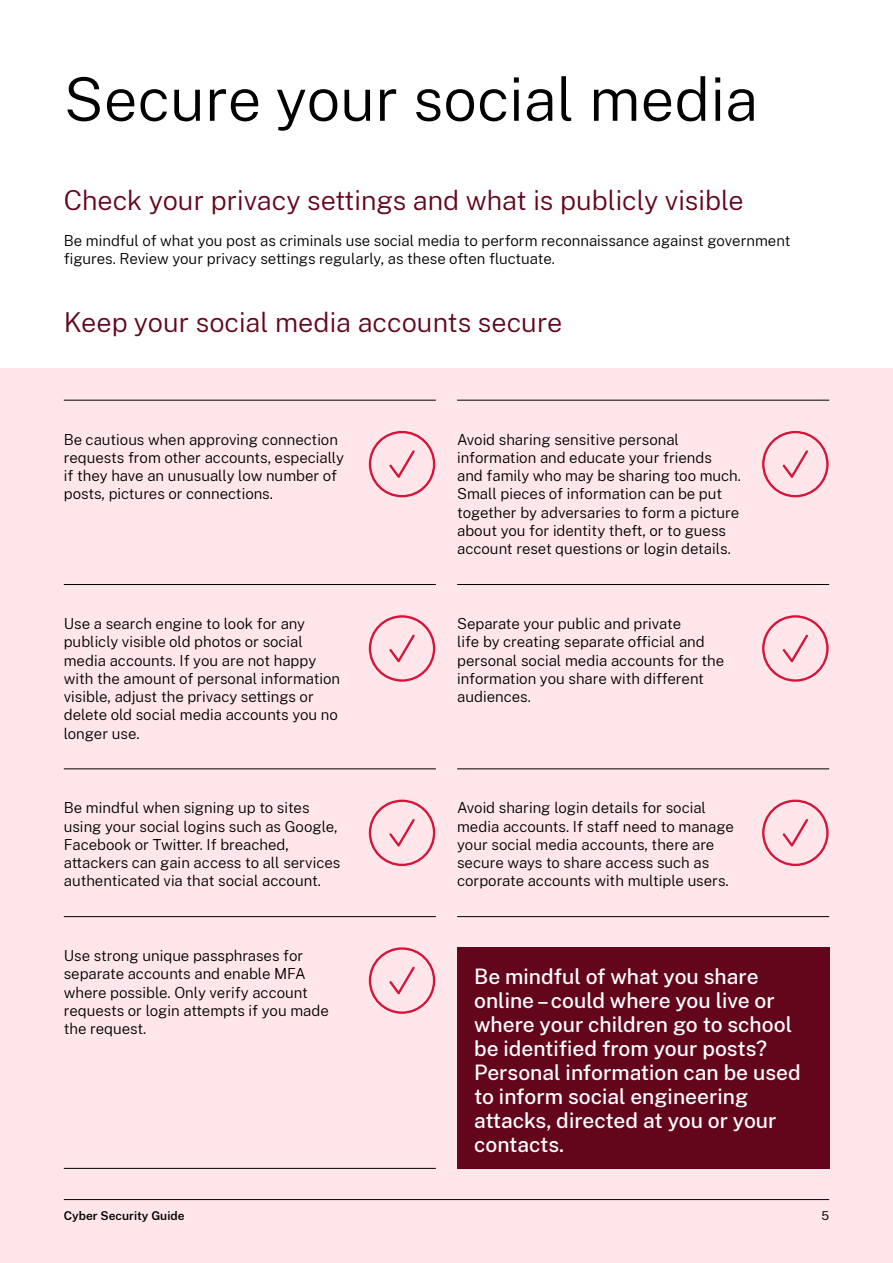
<style>
.page{position:relative;width:893px;height:1263px;background:#fff}
.page>*{position:absolute;margin:0;border:0;box-sizing:border-box;transform-origin:0 0}
.t1{font:300 60px "Public Sans";color:#000}
.t2{font:300 27px "Public Sans";color:#63061c}
.t3{font:500 21px/24px "Public Sans";color:#fff}
.t4{font:300 15px/18.3px "Public Sans";color:#000}
.t5{font:600 12px "Public Sans";color:#000}
.t6{font:12px "Public Sans";color:#000}
</style>
<div class="page">
<div style="left:0;top:369px;width:893px;height:894px;background:#ffe6ea"></div>
<svg style="left:368px;top:615px;width:68px;height:67px"></svg>
<svg style="left:762px;top:615px;width:67px;height:67px"></svg>
<hr style="left:64px;top:768px;width:372px;height:1px;background:#000">
<hr style="left:457px;top:768px;width:372px;height:1px;background:#000">
<hr style="left:64px;top:400px;width:372px;height:1px;background:#000">
<hr style="left:457px;top:400px;width:372px;height:1px;background:#000">
<svg style="left:368px;top:430px;width:68px;height:68px"></svg>
<svg style="left:762px;top:430px;width:67px;height:68px"></svg>
<hr style="left:64px;top:584px;width:372px;height:1px;background:#000">
<hr style="left:457px;top:584px;width:372px;height:1px;background:#000">
<svg style="left:368px;top:799px;width:68px;height:67px"></svg>
<svg style="left:762px;top:799px;width:67px;height:68px"></svg>
<hr style="left:64px;top:916px;width:372px;height:1px;background:#000">
<hr style="left:457px;top:916px;width:372px;height:1px;background:#000">
<svg style="left:368px;top:947px;width:68px;height:67px"></svg>
<div style="left:457px;top:947px;width:372px;height:222px;background:#63061c"></div>
<hr style="left:64px;top:1168px;width:372px;height:1px;background:#000">
<hr style="left:64px;top:1199px;width:765px;height:1px;background:#000">
<h1 class="t1" style="left:64px;top:58px;width:696px">Secure your social media</h1>
<h2 class="t2" style="left:64px;top:182px;width:681px">Check your privacy settings and what is publicly visible</h2>
<p class="t4" style="left:64px;top:230px;width:728px">Be mindful of what you post as criminals use social media to perform reconnaissance against government figures. Review your privacy settings regularly, as these often fluctuate.</p>
<h2 class="t2" style="left:64px;top:304px;width:500px">Keep your social media accounts secure</h2>
<p class="t4" style="left:64px;top:429px;width:282px">Be cautious when approving connection requests from other accounts, especially if they have an unusually low number of posts, pictures or connections.</p>
<p class="t4" style="left:457px;top:429px;width:285px">Avoid sharing sensitive personal information and educate your friends and family who may be sharing too much.<br>Small pieces of information can be put together by adversaries to form a picture about you for identity theft, or to guess account reset questions or login details.</p>
<p class="t4" style="left:64px;top:614px;width:278px">Use a search engine to look for any publicly visible old photos or social media accounts. If you are not happy with the amount of personal information visible, adjust the privacy settings or delete old social media accounts you no longer use.</p>
<p class="t4" style="left:457px;top:614px;width:269px">Separate your public and private<br>life by creating separate official and personal social media accounts for the information you share with different audiences.</p>
<p class="t4" style="left:64px;top:798px;width:278px">Be mindful when signing up to sites using your social logins such as Google, Facebook or Twitter. If breached, attackers can gain access to all services authenticated via that social account.</p>
<p class="t4" style="left:457px;top:798px;width:278px">Avoid sharing login details for social media accounts. If staff need to manage your social media accounts, there are secure ways to share access such as corporate accounts with multiple users.</p>
<p class="t4" style="left:64px;top:946px;width:267px">Use strong unique passphrases for separate accounts and enable MFA where possible. Only verify account requests or login attempts if you made the request.</p>
<h3 class="t3" style="left:474px;top:963px;width:328px">Be mindful of what you share online – could where you live or where your children go to school be identified from your posts?<br>Personal information can be used to inform social engineering attacks, directed at you or your contacts.</h3>
<p class="t5" style="left:64px;top:1207px;width:122px">Cyber Security Guide</p>
<p class="t6" style="left:821px;top:1207px;width:9px">5</p>
</div>
